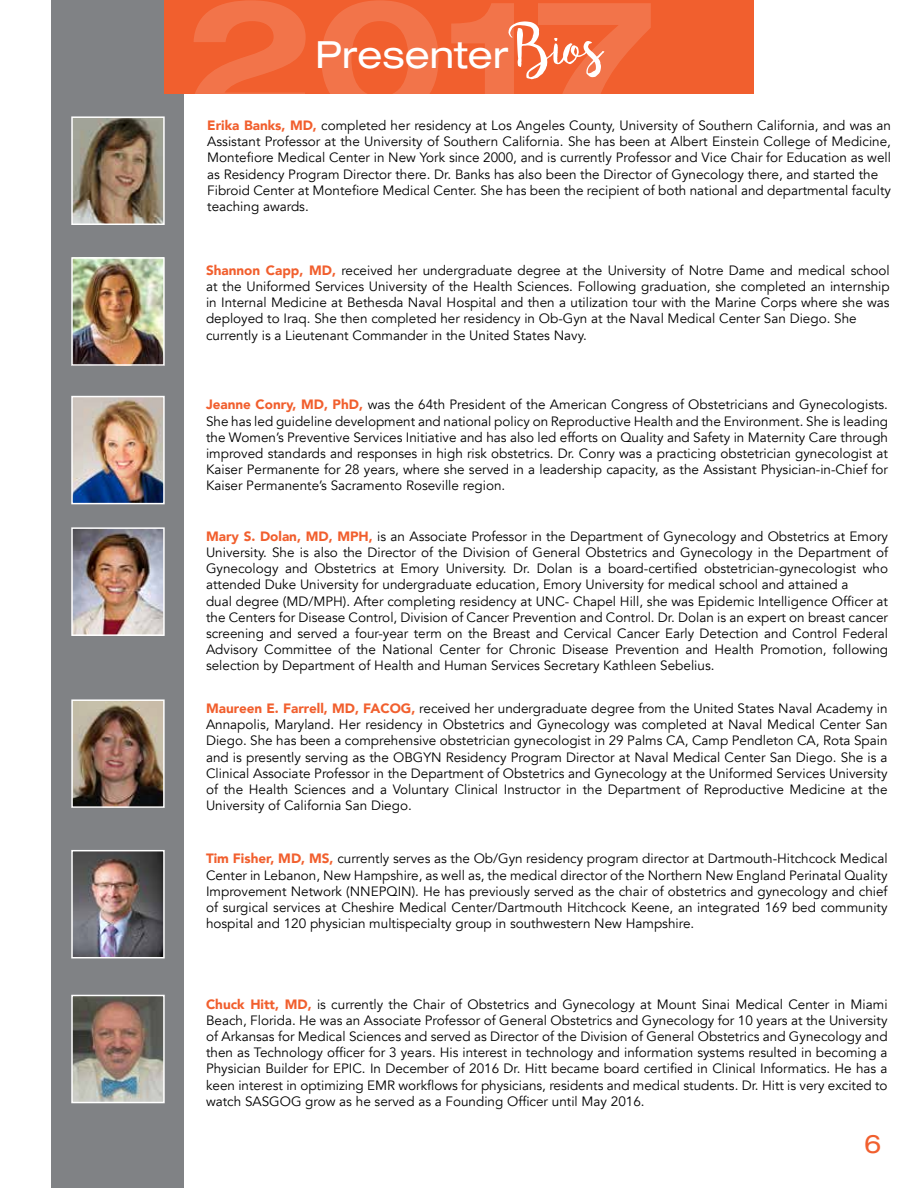
<style>
.page{position:relative;width:918px;height:1188px;background:#fff}
.page>*{position:absolute;margin:0;border:0;box-sizing:border-box;transform-origin:0 0}
.t1{font:700 expanded 160.2px "Helvetica Neue LT Std";color:#fff}
.t2{font:expanded 37.5px "Helvetica Neue LT Std";color:#fff}
.t3{font:expanded 25.5px "Helvetica Neue LT Std";color:#f15f2e}
.t4{font:13.5px/16.2px "Avenir";color:#000;text-align:justify}
.s1{font-family:"bromello";font-stretch:normal;font-size:54px}
.s2{font-weight:900;color:#f15f2e}
</style>
<div class="page">
<div style="left:52px;top:0;width:132px;height:1188px;background:#808285"></div>
<div style="left:164px;top:0;width:590px;height:94px;background:#f15f2e"></div>
<img style="left:74px;top:119px;width:88px;height:103px">
<div style="left:71px;top:116px;width:94px;height:109px;border:2px solid #fff"></div>
<img style="left:74px;top:260px;width:88px;height:103px">
<div style="left:71px;top:257px;width:94px;height:109px;border:2px solid #fff"></div>
<img style="left:74px;top:399px;width:88px;height:102px">
<div style="left:71px;top:396px;width:94px;height:108px;border:2px solid #fff"></div>
<img style="left:74px;top:530px;width:88px;height:103px">
<div style="left:71px;top:527px;width:94px;height:109px;border:2px solid #fff"></div>
<img style="left:74px;top:702px;width:88px;height:103px">
<div style="left:71px;top:699px;width:94px;height:109px;border:2px solid #fff"></div>
<img style="left:74px;top:853px;width:88px;height:102px">
<div style="left:71px;top:850px;width:94px;height:108px;border:2px solid #fff"></div>
<img style="left:74px;top:998px;width:88px;height:102px">
<div style="left:71px;top:995px;width:94px;height:108px;border:2px solid #fff"></div>
<h1 class="t1" style="left:184px;top:-43px;width:473px">2017</h1>
<h2 class="t2" style="left:315px;top:31px;width:289px">Presenter<span class="s1">Bios</span></h2>
<p class="t4" style="left:207px;top:117px;width:685px;text-align:left"><span class="s2">Erika Banks, MD,</span> completed her residency at Los Angeles County, University of Southern California, and was an Assistant Professor at the University of Southern California. She has been at Albert Einstein College of Medicine, Montefiore Medical Center in New York since 2000, and is currently Professor and Vice Chair for Education as well as Residency Program Director there. Dr. Banks has also been the Director of Gynecology there, and started the Fibroid Center at Montefiore Medical Center. She has been the recipient of both national and departmental faculty teaching awards.</p>
<p class="t4" style="left:206px;top:262px;width:685px;text-align:left"><span class="s2">Shannon Capp, MD,</span> received her undergraduate degree at the University of Notre Dame and medical school at the Uniformed Services University of the Health Sciences. Following graduation, she completed an internship in Internal Medicine at Bethesda Naval Hospital and then a utilization tour with the Marine Corps where she was deployed to Iraq. She then completed her residency in Ob-Gyn at the Naval Medical Center San Diego. She currently is a Lieutenant Commander in the United States Navy.</p>
<p class="t4" style="left:206px;top:397px;width:684px"><span class="s2">Jeanne Conry, MD, PhD,</span> was the 64th President of the American Congress of Obstetricians and Gynecologists.<br>She has led guideline development and national policy on Reproductive Health and the Environment. She is leading the Women’s Preventive Services Initiative and has also led efforts on Quality and Safety in Maternity Care through improved standards and responses in high risk obstetrics. Dr. Conry was a practicing obstetrician gynecologist at Kaiser Permanente for 28 years, where she served in a leadership capacity, as the Assistant Physician-in-Chief for Kaiser Permanente’s Sacramento Roseville region.</p>
<p class="t4" style="left:206px;top:528px;width:684px;text-align:left"><span class="s2">Mary S. Dolan, MD, MPH,</span> is an Associate Professor in the Department of Gynecology and Obstetrics at Emory University. She is also the Director of the Division of General Obstetrics and Gynecology in the Department of Gynecology and Obstetrics at Emory University. Dr. Dolan is a board-certified obstetrician-gynecologist who attended Duke University for undergraduate education, Emory University for medical school and attained a<br>dual degree (MD/MPH). After completing residency at UNC- Chapel Hill, she was Epidemic Intelligence Officer at the Centers for Disease Control, Division of Cancer Prevention and Control. Dr. Dolan is an expert on breast cancer screening and served a four-year term on the Breast and Cervical Cancer Early Detection and Control Federal Advisory Committee of the National Center for Chronic Disease Prevention and Health Promotion, following selection by Department of Health and Human Services Secretary Kathleen Sebelius.</p>
<p class="t4" style="left:206px;top:700px;width:683px"><span class="s2">Maureen E. Farrell, MD, FACOG,</span> received her undergraduate degree from the United States Naval Academy in Annapolis, Maryland. Her residency in Obstetrics and Gynecology was completed at Naval Medical Center San Diego. She has been a comprehensive obstetrician gynecologist in 29 Palms CA, Camp Pendleton CA, Rota Spain and is presently serving as the OBGYN Residency Program Director at Naval Medical Center San Diego. She is a Clinical Associate Professor in the Department of Obstetrics and Gynecology at the Uniformed Services University of the Health Sciences and a Voluntary Clinical Instructor in the Department of Reproductive Medicine at the University of California San Diego.</p>
<p class="t4" style="left:206px;top:851px;width:683px"><span class="s2">Tim Fisher, MD, MS,</span> currently serves as the Ob/Gyn residency program director at Dartmouth-Hitchcock Medical Center in Lebanon, New Hampshire, as well as, the medical director of the Northern New England Perinatal Quality Improvement Network (NNEPQIN). He has previously served as the chair of obstetrics and gynecology and chief of surgical services at Cheshire Medical Center/Dartmouth Hitchcock Keene, an integrated 169 bed community hospital and 120 physician multispecialty group in southwestern New Hampshire.</p>
<p class="t4" style="left:206px;top:996px;width:683px"><span class="s2">Chuck Hitt, MD,</span> is currently the Chair of Obstetrics and Gynecology at Mount Sinai Medical Center in Miami Beach, Florida. He was an Associate Professor of General Obstetrics and Gynecology for 10 years at the University of Arkansas for Medical Sciences and served as Director of the Division of General Obstetrics and Gynecology and then as Technology officer for 3 years. His interest in technology and information systems resulted in becoming a Physician Builder for EPIC. In December of 2016 Dr. Hitt became board certified in Clinical Informatics. He has a keen interest in optimizing EMR workflows for physicians, residents and medical students. Dr. Hitt is very excited to watch SASGOG grow as he served as a Founding Officer until May 2016.</p>
<h3 class="t3" style="left:864px;top:1128px;width:19px">6</h3>
</div>
